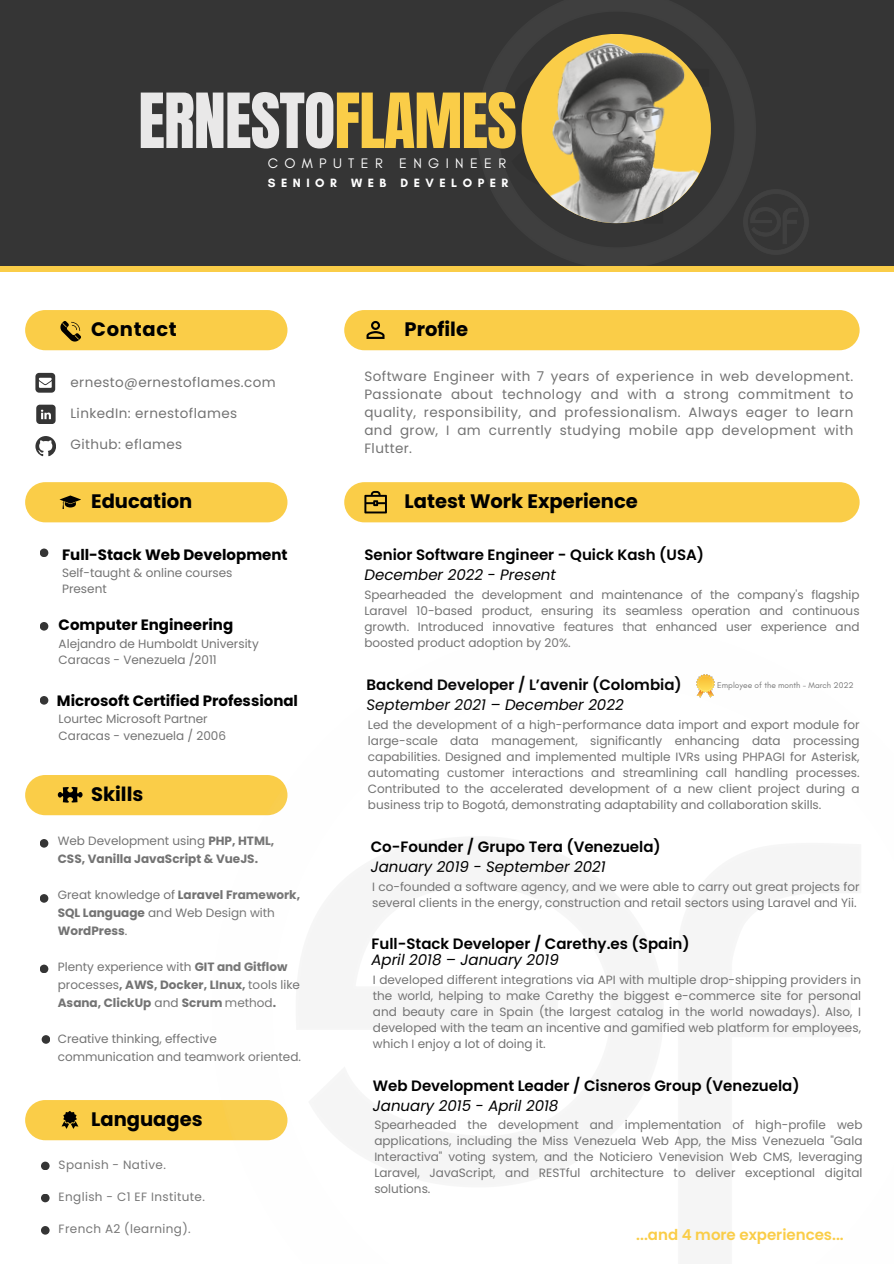
<style>
.page{position:relative;width:894px;height:1264px;background:#fff}
.page>*{position:absolute;margin:0;border:0;box-sizing:border-box;transform-origin:0 0}
.t1{font:64.5px "Anton";letter-spacing:-.015em;color:#e9e8e8}
.t2{font:700 19.5px "Poppins";color:#000}
.t3{font:700 19.5px "Poppins";letter-spacing:.035em;color:#000}
.t4{font:600 15px "Poppins";color:#000}
.t5{font:italic 15px "Poppins";color:#000}
.t6{font:700 15px "Poppins";color:#000}
.t7{font:600 15px "Poppins";color:#facd48}
.t8{font:14.1px "Glacial Indifference";letter-spacing:.45em;color:#fff}
.t9{font:13.5px/18px "Poppins";letter-spacing:.03em;color:#737373;text-align:justify}
.t10{font:700 12.3px "Glacial Indifference";letter-spacing:.45em;color:#fff}
.t11{font:12px/16px "Poppins";color:#737373;text-align:justify}
.t12{font:700 12px/18px "Poppins";color:#737373}
.t13{font:12px "Poppins";letter-spacing:.03em;color:#777}
.t14{font:8.4px "Glacial Indifference";color:#777}
.s1{color:#facd48}
.s2{font-weight:400}
</style>
<div class="page">
<div style="left:0;top:0;width:893px;height:267px;background:#353535"></div>
<img style="left:563px;top:34px;width:148px;height:190px">
<div style="left:25px;top:310px;width:262px;height:40px;background:#facd48;border-radius:20px"></div>
<div style="left:25px;top:775px;width:262px;height:40px;background:#facd48;border-radius:20px"></div>
<div style="left:25px;top:1100px;width:262px;height:40px;background:#facd48;border-radius:20px"></div>
<img style="left:522px;top:36px;width:187px;height:187px;border-radius:50%">
<div style="left:0;top:266px;width:893px;height:5px;background:#facd48"></div>
<div style="left:344px;top:310px;width:515px;height:40px;background:#facd48;border-radius:20px"></div>
<div style="left:344px;top:482px;width:515px;height:40px;background:#facd48;border-radius:20px"></div>
<svg style="left:366px;top:321px;width:18px;height:18px"></svg>
<svg style="left:61px;top:1111px;width:17px;height:17px"></svg>
<svg style="left:58px;top:787px;width:24px;height:15px"></svg>
<div style="left:40px;top:622px;width:8px;height:8px;background:#353535;border-radius:50%"></div>
<div style="left:25px;top:482px;width:262px;height:40px;background:#facd48;border-radius:20px"></div>
<svg style="left:59px;top:495px;width:22px;height:14px"></svg>
<svg style="left:60px;top:321px;width:21px;height:20px"></svg>
<svg style="left:364px;top:491px;width:23px;height:22px"></svg>
<img style="left:744px;top:190px;width:64px;height:64px">
<svg style="left:36px;top:404px;width:19px;height:20px"></svg>
<svg style="left:35px;top:436px;width:21px;height:20px"></svg>
<svg style="left:35px;top:373px;width:20px;height:19px"></svg>
<div style="left:40px;top:696px;width:8px;height:8px;background:#353535;border-radius:50%"></div>
<div style="left:40px;top:548px;width:8px;height:9px;background:#353535;border-radius:50%"></div>
<div style="left:40px;top:839px;width:8px;height:8px;background:#353535;border-radius:50%"></div>
<div style="left:40px;top:894px;width:8px;height:8px;background:#353535;border-radius:50%"></div>
<div style="left:40px;top:964px;width:8px;height:9px;background:#353535;border-radius:50%"></div>
<div style="left:42px;top:1035px;width:8px;height:8px;background:#353535;border-radius:50%"></div>
<div style="left:41px;top:1161px;width:9px;height:9px;background:#353535;border-radius:50%"></div>
<div style="left:41px;top:1193px;width:9px;height:9px;background:#353535;border-radius:50%"></div>
<svg style="left:41px;top:1225px;width:9px;height:9px"></svg>
<img style="left:696px;top:674px;width:18px;height:23px">
<p class="t1" style="left:138px;top:75px;width:380px">ERNESTO<span class="s1">FLAMES</span></p>
<p class="t8" style="left:268px;top:155px;width:240px">COMPUTER ENGINEER</p>
<p class="t10" style="left:268px;top:175px;width:242px">SENIOR WEB DEVELOPER</p>
<p class="t3" style="left:91px;top:315px;width:87px">Contact</p>
<p class="t9" style="left:70px;top:373px;width:207px">ernesto@ernestoflames.com</p>
<p class="t9" style="left:70px;top:404px;width:168px">LinkedIn: ernestoflames</p>
<p class="t9" style="left:70px;top:435px;width:113px">Github: eflames</p>
<p class="t2" style="left:91px;top:487px;width:103px">Education</p>
<p class="t6" style="left:62px;top:544px;width:227px">Full-Stack Web Development</p>
<p class="t11" style="left:62px;top:564px;width:172px">Self-taught &amp; online courses</p>
<p class="t11" style="left:62px;top:581px;width:46px">Present</p>
<p class="t6" style="left:59px;top:614px;width:176px">Computer Engineering</p>
<p class="t11" style="left:59px;top:635px;width:201px">Alejandro de Humboldt University</p>
<p class="t11" style="left:59px;top:651px;width:159px">Caracas - Venezuela /2011</p>
<p class="t6" style="left:57px;top:690px;width:242px">Microsoft Certified Professional</p>
<p class="t11" style="left:59px;top:711px;width:151px">Lourtec Microsoft Partner</p>
<p class="t11" style="left:59px;top:727px;width:169px">Caracas - venezuela / 2006</p>
<p class="t2" style="left:91px;top:780px;width:54px">Skills</p>
<p class="t12" style="left:58px;top:831px;width:218px"><span class="s2">Web Development using</span> PHP, HTML,<br>CSS, Vanilla JavaScript &amp; VueJS.</p>
<p class="t12" style="left:58px;top:885px;width:244px"><span class="s2">Great knowledge of</span> Laravel Framework,<br>SQL Language <span class="s2">and Web Design with<br></span>WordPress<span class="s2">.</span></p>
<p class="t12" style="left:58px;top:957px;width:244px"><span class="s2">Plenty experience with</span> GIT and Gitflow <span class="s2">processes</span>, AWS, Docker, LInux, <span class="s2">tools like<br></span>Asana, ClickUp <span class="s2">and</span> Scrum <span class="s2">method</span>.</p>
<p class="t11" style="left:58px;top:1029px;width:244px;line-height:18px">Creative thinking, effective communication and teamwork oriented.</p>
<p class="t2" style="left:91px;top:1105px;width:113px">Languages</p>
<p class="t13" style="left:59px;top:1156px;width:109px">Spanish - Native.</p>
<p class="t13" style="left:59px;top:1188px;width:148px">English - C1 EF Institute.</p>
<p class="t13" style="left:59px;top:1220px;width:134px">French A2 (learning).</p>
<p class="t2" style="left:404px;top:315px;width:65px">Profile</p>
<p class="t9" style="left:364px;top:367px;width:490px">Software Engineer with 7 years of experience in web development.<br>Passionate about technology and with a strong commitment to quality, responsibility, and professionalism. Always eager to learn and grow, I am currently studying mobile app development with Flutter.</p>
<p class="t2" style="left:404px;top:487px;width:235px">Latest Work Experience</p>
<p class="t4" style="left:364px;top:544px;width:341px">Senior Software Engineer - Quick Kash (USA)</p>
<p class="t5" style="left:364px;top:564px;width:193px">December 2022 - Present</p>
<p class="t11" style="left:364px;top:586px;width:496px">Spearheaded the development and maintenance of the company's flagship Laravel 10-based product, ensuring its seamless operation and continuous growth. Introduced innovative features that enhanced user experience and boosted product adoption by 20%.</p>
<p class="t4" style="left:366px;top:674px;width:317px">Backend Developer / L’avenir (Colombia)</p>
<p class="t5" style="left:366px;top:694px;width:258px">September 2021 – December 2022</p>
<p class="t11" style="left:368px;top:716px;width:493px">Led the development of a high-performance data import and export module for large-scale data management, significantly enhancing data processing capabilities. Designed and implemented multiple IVRs using PHPAGI for Asterisk, automating customer interactions and streamlining call handling processes.<br>Contributed to the accelerated development of a new client project during a business trip to Bogotá, demonstrating adaptability and collaboration skills.</p>
<p class="t14" style="left:717px;top:680px;width:138px">Employee of the month - March 2022</p>
<p class="t4" style="left:370px;top:836px;width:291px">Co-Founder / Grupo Tera (Venezuela)</p>
<p class="t5" style="left:370px;top:856px;width:236px">January 2019 - September 2021</p>
<p class="t11" style="left:372px;top:878px;width:489px">I co-founded a software agency, and we were able to carry out great projects for several clients in the energy, construction and retail sectors using Laravel and Yii.</p>
<p class="t4" style="left:371px;top:933px;width:320px">Full-Stack Developer / Carethy.es (Spain)</p>
<p class="t5" style="left:371px;top:949px;width:189px">April 2018 – January 2019</p>
<p class="t11" style="left:373px;top:971px;width:489px">I developed different integrations via API with multiple drop-shipping providers in the world, helping to make Carethy the biggest e-commerce site for personal and beauty care in Spain (the largest catalog in the world nowadays). Also, I developed with the team an incentive and gamified web platform for employees, which I enjoy a lot of doing it.</p>
<p class="t4" style="left:373px;top:1074px;width:428px">Web Development Leader / Cisneros Group (Venezuela)</p>
<p class="t5" style="left:373px;top:1094px;width:187px">January 2015 - April 2018</p>
<p class="t11" style="left:374px;top:1116px;width:489px">Spearheaded the development and implementation of high-profile web applications, including the Miss Venezuela Web App, the Miss Venezuela "Gala Interactiva" voting system, and the Noticiero Venevision Web CMS, leveraging Laravel, JavaScript, and RESTful architecture to deliver exceptional digital solutions.</p>
<p class="t7" style="left:636px;top:1224px;width:209px">...and 4 more experiences...</p>
</div>
